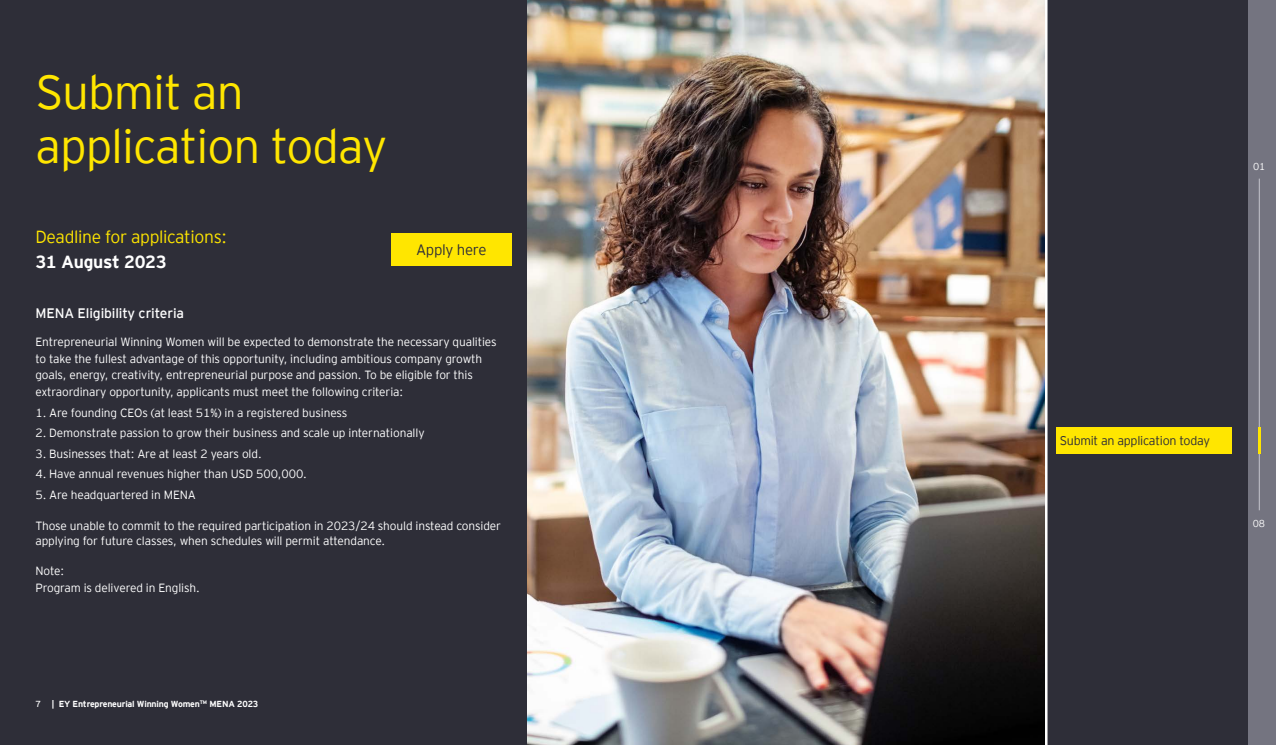
<style>
.page{position:relative;width:1276px;height:745px;background:#fff}
.page>*{position:absolute;margin:0;border:0;box-sizing:border-box;transform-origin:0 0}
.t1{font:300 47.5px/53.8px "EY Interstate";letter-spacing:-.02em;color:#ffe600}
.t2{font:300 17.5px "EY Interstate";letter-spacing:-.02em;color:#ffe600}
.t3{font:700 17.5px "EY Interstate";letter-spacing:-.02em;color:#fff}
.t4{font:300 15px "EY Interstate";letter-spacing:-.02em;color:#2e2e38}
.t5{font:13.75px "EY Interstate";letter-spacing:-.01em;color:#fff}
.t6{font:300 12.5px "EY Interstate";letter-spacing:-.02em;color:#2e2e38}
.t7{font:300 11.88px/16.9px "EY Interstate";letter-spacing:-.01em;color:#fff}
.t8{font:300 10px "EY Interstate";color:#fff}
.t9{font:700 8.75px "EY Interstate";letter-spacing:-.02em;color:#fff}
.s1{font-weight:400}
</style>
<div class="page">
<img style="left:526px;top:0;width:519px;height:744px">
<div style="left:0;top:0;width:526px;height:744px;background:#2e2e38"></div>
<div style="left:391px;top:233px;width:120px;height:32px;background:#ffe600"></div>
<div style="left:1047px;top:0;width:200px;height:744px;background:#2e2e38"></div>
<div style="left:1247px;top:0;width:29px;height:744px;background:#747480"></div>
<hr style="left:1258px;top:178px;width:1px;height:332px;background:#c4c4cd">
<hr style="left:1257px;top:426px;width:3px;height:27px;background:#ffe600">
<div style="left:1056px;top:426px;width:175px;height:27px;background:#ffe600"></div>
<h1 class="t1" style="left:35px;top:62px;width:353px">Submit an application today</h1>
<h2 class="t2" style="left:35px;top:224px;width:193px">Deadline for applications:</h2>
<h2 class="t3" style="left:35px;top:249px;width:133px">31 August 2023</h2>
<p class="t5" style="left:35px;top:303px;width:150px">MENA Eligibility criteria</p>
<p class="t7" style="left:35px;top:332px;width:463px">Entrepreneurial Winning Women will be expected to demonstrate the necessary qualities to take the fullest advantage of this opportunity, including ambitious company growth goals, energy, creativity, entrepreneurial purpose and passion. To be eligible for this extraordinary opportunity, applicants must meet the following criteria:</p>
<p class="t7" style="left:35px;top:403px;width:313px">1. Are founding CEOs (at least 51%) in a registered business</p>
<p class="t7" style="left:35px;top:423px;width:391px">2. Demonstrate passion to grow their business and scale up internationally</p>
<p class="t7" style="left:35px;top:444px;width:228px">3. Businesses that: Are at least 2 years old.</p>
<p class="t7" style="left:35px;top:464px;width:273px">4. Have annual revenues higher than USD 500,000.</p>
<p class="t7" style="left:35px;top:485px;width:162px">5. Are headquartered in MENA</p>
<p class="t7" style="left:35px;top:516px;width:467px;line-height:15.6px">Those unable to commit to the required participation in 2023/24 should instead consider applying for future classes, when schedules will permit attendance.</p>
<p class="t7" style="left:35px;top:561px;width:166px">Note:<br>Program is delivered in English.</p>
<p class="t4" style="left:416px;top:239px;width:72px">Apply here</p>
<p class="t9" style="left:35px;top:697px;width:224px"><span class="s1">7</span> | EY Entrepreneurial Winning Women<sup>TM</sup> MENA 2023</p>
<p class="t8" style="left:1253px;top:159px;width:14px">01</p>
<p class="t6" style="left:1059px;top:431px;width:152px">Submit an application today</p>
<p class="t8" style="left:1253px;top:516px;width:14px">08</p>
</div>
